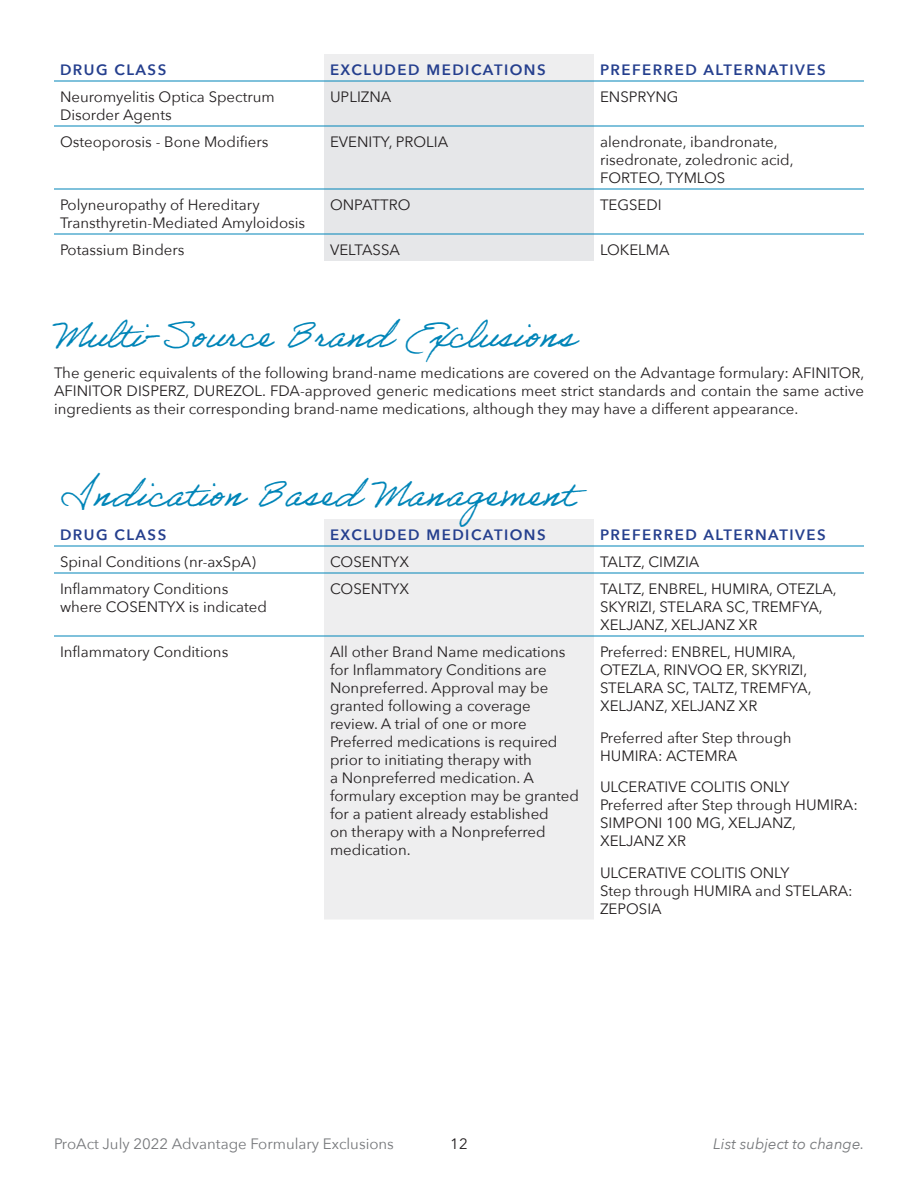
<style>
.page{position:relative;width:918px;height:1188px;background:#fff}
.page>*{position:absolute;margin:0;border:0;box-sizing:border-box;transform-origin:0 0}
.Paragraph_Style_1{font:36px "Adobe Handwriting Ernie";color:#0085b8}
.Paragraph_Style_1-2{font:15px/18px "Avenir Next";color:#231f20}
.Paragraph_Style_1-3{font:600 15px "Avenir Next";letter-spacing:.1em;color:#253f8e}
.t1{font:15px "Avenir Next";color:#76787b}
.t2{font:italic 15px "Avenir Next";color:#76787b}
</style>
<div class="page">
<svg style="left:54px;top:80px;width:810px;height:1px"></svg>
<div style="left:324px;top:54px;width:270px;height:27px;background:#eeeeef"></div>
<div style="left:324px;top:82px;width:270px;height:179px;background:#e6e7e9"></div>
<hr style="left:54px;top:81px;width:270px;height:1px;background:#0085b8">
<hr style="left:324px;top:81px;width:270px;height:1px;background:#0085b8">
<hr style="left:594px;top:81px;width:270px;height:1px;background:#0085b8">
<hr style="left:54px;top:126px;width:270px;height:1px;background:#0085b8">
<hr style="left:324px;top:126px;width:270px;height:1px;background:#0085b8">
<hr style="left:594px;top:126px;width:270px;height:1px;background:#0085b8">
<hr style="left:54px;top:189px;width:270px;height:1px;background:#0085b8">
<hr style="left:324px;top:189px;width:270px;height:1px;background:#0085b8">
<hr style="left:594px;top:189px;width:270px;height:1px;background:#0085b8">
<hr style="left:54px;top:234px;width:270px;height:1px;background:#0085b8">
<hr style="left:324px;top:234px;width:270px;height:1px;background:#0085b8">
<hr style="left:594px;top:234px;width:270px;height:1px;background:#0085b8">
<div style="left:324px;top:519px;width:270px;height:400px;background:#eeeeef"></div>
<hr style="left:54px;top:546px;width:270px;height:1px;background:#0085b8">
<hr style="left:324px;top:546px;width:270px;height:1px;background:#0085b8">
<hr style="left:594px;top:546px;width:270px;height:1px;background:#0085b8">
<hr style="left:54px;top:573px;width:270px;height:1px;background:#0085b8">
<hr style="left:324px;top:573px;width:270px;height:1px;background:#0085b8">
<hr style="left:594px;top:573px;width:270px;height:1px;background:#0085b8">
<hr style="left:54px;top:636px;width:270px;height:1px;background:#0085b8">
<hr style="left:324px;top:636px;width:270px;height:1px;background:#0085b8">
<hr style="left:594px;top:636px;width:270px;height:1px;background:#0085b8">
<p class="Paragraph_Style_1-3" style="left:60px;top:57px;width:108px">DRUG CLASS</p>
<p class="Paragraph_Style_1-3" style="left:330px;top:57px;width:217px">EXCLUDED MEDICATIONS</p>
<p class="Paragraph_Style_1-3" style="left:600px;top:57px;width:227px">PREFERRED ALTERNATIVES</p>
<p class="Paragraph_Style_1-2" style="left:60px;top:87px;width:216px">Neuromyelitis Optica Spectrum<br>Disorder Agents</p>
<p class="Paragraph_Style_1-2" style="left:330px;top:87px;width:63px">UPLIZNA</p>
<p class="Paragraph_Style_1-2" style="left:600px;top:87px;width:80px">ENSPRYNG</p>
<p class="Paragraph_Style_1-2" style="left:60px;top:132px;width:210px">Osteoporosis - Bone Modifiers</p>
<p class="Paragraph_Style_1-2" style="left:330px;top:132px;width:120px">EVENITY, PROLIA</p>
<p class="Paragraph_Style_1-2" style="left:600px;top:132px;width:195px">alendronate, ibandronate, risedronate, zoledronic acid,<br>FORTEO, TYMLOS</p>
<p class="Paragraph_Style_1-2" style="left:60px;top:195px;width:247px">Polyneuropathy of Hereditary<br>Transthyretin-Mediated Amyloidosis</p>
<p class="Paragraph_Style_1-2" style="left:330px;top:195px;width:82px">ONPATTRO</p>
<p class="Paragraph_Style_1-2" style="left:600px;top:195px;width:63px">TEGSEDI</p>
<p class="Paragraph_Style_1-2" style="left:60px;top:240px;width:126px">Potassium Binders</p>
<p class="Paragraph_Style_1-2" style="left:330px;top:240px;width:72px">VELTASSA</p>
<p class="Paragraph_Style_1-2" style="left:600px;top:240px;width:71px">LOKELMA</p>
<p class="Paragraph_Style_1" style="left:54px;top:313px;width:522px">Multi-Source Brand Exclusions</p>
<p class="Paragraph_Style_1-2" style="left:54px;top:363px;width:812px;text-align:justify">The generic equivalents of the following brand-name medications are covered on the Advantage formulary: AFINITOR, AFINITOR DISPERZ, DUREZOL. FDA-approved generic medications meet strict standards and contain the same active ingredients as their corresponding brand-name medications, although they may have a different appearance.</p>
<p class="Paragraph_Style_1" style="left:60px;top:472px;width:516px">Indication Based Management</p>
<p class="Paragraph_Style_1-3" style="left:60px;top:522px;width:108px">DRUG CLASS</p>
<p class="Paragraph_Style_1-3" style="left:330px;top:522px;width:217px">EXCLUDED MEDICATIONS</p>
<p class="Paragraph_Style_1-3" style="left:600px;top:522px;width:227px">PREFERRED ALTERNATIVES</p>
<p class="Paragraph_Style_1-2" style="left:60px;top:552px;width:197px">Spinal Conditions (nr-axSpA)</p>
<p class="Paragraph_Style_1-2" style="left:330px;top:552px;width:81px">COSENTYX</p>
<p class="Paragraph_Style_1-2" style="left:600px;top:552px;width:101px">TALTZ, CIMZIA</p>
<p class="Paragraph_Style_1-2" style="left:60px;top:579px;width:209px">Inflammatory Conditions where COSENTYX is indicated</p>
<p class="Paragraph_Style_1-2" style="left:330px;top:579px;width:81px">COSENTYX</p>
<p class="Paragraph_Style_1-2" style="left:600px;top:579px;width:238px">TALTZ, ENBREL, HUMIRA, OTEZLA,<br>SKYRIZI, STELARA SC, TREMFYA,<br>XELJANZ, XELJANZ XR</p>
<p class="Paragraph_Style_1-2" style="left:60px;top:642px;width:170px">Inflammatory Conditions</p>
<p class="Paragraph_Style_1-2" style="left:330px;top:642px;width:251px">All other Brand Name medications for Inflammatory Conditions are<br>Nonpreferred. Approval may be granted following a coverage review. A trial of one or more<br>Preferred medications is required prior to initiating therapy with<br>a Nonpreferred medication. A formulary exception may be granted for a patient already established<br>on therapy with a Nonpreferred medication.</p>
<p class="Paragraph_Style_1-2" style="left:600px;top:642px;width:213px">Preferred: ENBREL, HUMIRA,<br>OTEZLA, RINVOQ ER, SKYRIZI,<br>STELARA SC, TALTZ, TREMFYA,<br>XELJANZ, XELJANZ XR</p>
<p class="Paragraph_Style_1-2" style="left:600px;top:728px;width:193px">Preferred after Step through<br>HUMIRA: ACTEMRA</p>
<p class="Paragraph_Style_1-2" style="left:600px;top:777px;width:259px">ULCERATIVE COLITIS ONLY<br>Preferred after Step through HUMIRA:<br>SIMPONI 100 MG, XELJANZ,<br>XELJANZ XR</p>
<p class="Paragraph_Style_1-2" style="left:600px;top:863px;width:254px">ULCERATIVE COLITIS ONLY<br>Step through HUMIRA and STELARA:<br>ZEPOSIA</p>
<p class="t1" style="left:54px;top:1131px;width:341px">ProAct July 2022 Advantage Formulary Exclusions</p>
<p class="Paragraph_Style_1-2" style="left:450px;top:1134px;width:19px">12</p>
<p class="t2" style="left:713px;top:1131px;width:153px">List subject to change.</p>
</div>
